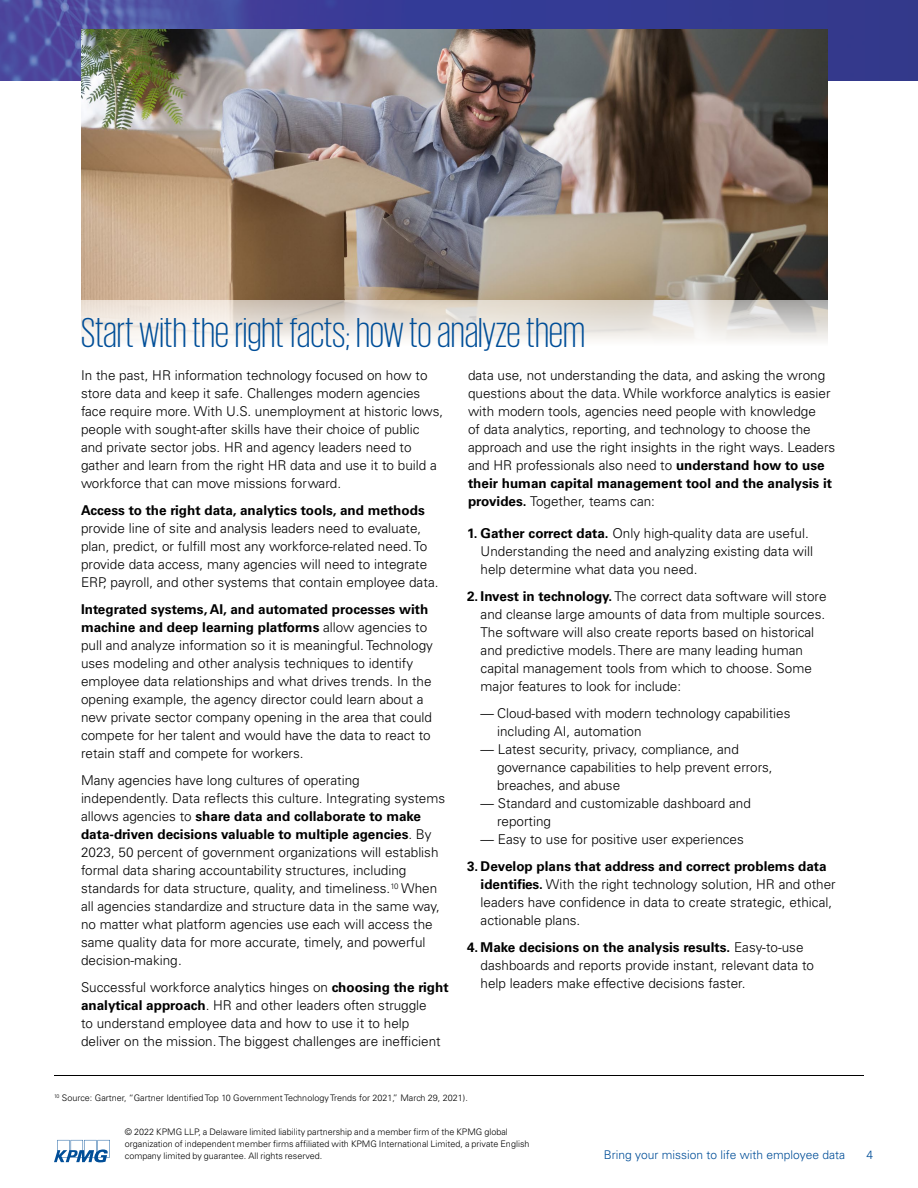
<style>
.page{position:relative;width:918px;height:1188px;background:#fff}
.page>*{position:absolute;margin:0;border:0;box-sizing:border-box;transform-origin:0 0}
.t1{font:300 42.75px "KPMG";color:#004e98}
.t2{font:300 13.5px/18px "Univers LT Std";color:#000}
.t3{font:700 13.5px "Univers LT Std";color:#000}
.t4{font:300 12px "Univers";color:#004e98}
.t5{font:300 9px/12px "Univers";color:#000}
.t6{font:300 9px "Univers LT Std";color:#000}
.s1{font-weight:700}
</style>
<div class="page">
<img style="left:81px;top:299px;width:746px;height:42px">
<img style="left:0;top:0;width:918px;height:81px">
<svg style="left:54px;top:1140px;width:56px;height:22px"></svg>
<hr style="left:54px;top:1075px;width:810px;height:1px;background:#000">
<img style="left:81px;top:29px;width:746px;height:270px">
<h1 class="t1" style="left:81px;top:312px;width:506px">Start with the right facts; how to analyze them</h1>
<p class="t2" style="left:81px;top:366px;width:364px">In the past, HR information technology focused on how to store data and keep it safe. Challenges modern agencies face require more. With U.S. unemployment at historic lows, people with sought-after skills have their choice of public and private sector jobs. HR and agency leaders need to gather and learn from the right HR data and use it to build a workforce that can move missions forward.</p>
<p class="t3" style="left:81px;top:503px;width:345px">Access to the right data, analytics tools, and methods</p>
<p class="t2" style="left:81px;top:519px;width:359px">provide line of site and analysis leaders need to evaluate, plan, predict, or fulfill most any workforce-related need. To provide data access, many agencies will need to integrate ERP, payroll, and other systems that contain employee data.</p>
<p class="t2" style="left:81px;top:600px;width:353px"><span class="s1">Integrated systems, AI, and automated processes with machine and deep learning platforms</span> allow agencies to pull and analyze information so it is meaningful. Technology uses modeling and other analysis techniques to identify employee data relationships and what drives trends. In the opening example, the agency director could learn about a new private sector company opening in the area that could compete for her talent and would have the data to react to retain staff and compete for workers.</p>
<p class="t2" style="left:81px;top:771px;width:366px">Many agencies have long cultures of operating independently. Data reflects this culture. Integrating systems allows agencies to <span class="s1">share data and collaborate to make data-driven decisions valuable to multiple agencies</span>. By 2023, 50 percent of government organizations will establish formal data sharing accountability structures, including standards for data structure, quality, and timeliness.<sup>10</sup> When all agencies standardize and structure data in the same way, no matter what platform agencies use each will access the same quality data for more accurate, timely, and powerful decision-making.</p>
<p class="t2" style="left:81px;top:978px;width:369px">Successful workforce analytics hinges on <span class="s1">choosing the right analytical approach</span>. HR and other leaders often struggle<br>to understand employee data and how to use it to help deliver on the mission. The biggest challenges are inefficient</p>
<p class="t2" style="left:468px;top:366px;width:369px">data use, not understanding the data, and asking the wrong questions about the data. While workforce analytics is easier with modern tools, agencies need people with knowledge<br>of data analytics, reporting, and technology to choose the approach and use the right insights in the right ways. Leaders and HR professionals also need to <span class="s1">understand how to use their human capital management tool and the analysis it provides.</span> Together, teams can:</p>
<p class="t2" style="left:481px;top:525px;width:334px;text-indent:-14px"><span class="s1">1. Gather correct data.</span> Only high-quality data are useful.<br>Understanding the need and analyzing existing data will help determine what data you need.</p>
<p class="t2" style="left:481px;top:587px;width:347px;text-indent:-14px"><span class="s1">2. Invest in technology.</span> The correct data software will store and cleanse large amounts of data from multiple sources.<br>The software will also create reports based on historical and predictive models. There are many leading human capital management tools from which to choose. Some major features to look for include:</p>
<p class="t2" style="left:497px;top:704px;width:295px;text-indent:-16px">— Cloud-based with modern technology capabilities including AI, automation</p>
<p class="t2" style="left:497px;top:740px;width:277px;text-indent:-16px">— Latest security, privacy, compliance, and governance capabilities to help prevent errors, breaches, and abuse</p>
<p class="t2" style="left:497px;top:794px;width:255px;text-indent:-16px">— Standard and customizable dashboard and reporting</p>
<p class="t2" style="left:481px;top:830px;width:265px">— Easy to use for positive user experiences</p>
<p class="t2" style="left:481px;top:857px;width:357px;text-indent:-14px"><span class="s1">3. Develop plans that address and correct problems data identifies.</span> With the right technology solution, HR and other leaders have confidence in data to create strategic, ethical, actionable plans.</p>
<p class="t2" style="left:481px;top:938px;width:335px;text-indent:-14px"><span class="s1">4. Make decisions on the analysis results.</span> Easy-to-use dashboards and reports provide instant, relevant data to help leaders make effective decisions faster.</p>
<p class="t6" style="left:54px;top:1092px;width:415px"><sup>10</sup> Source: Gartner, “Gartner Identified Top 10 Government Technology Trends for 2021,” March 29, 2021).</p>
<p class="t5" style="left:125px;top:1125px;width:406px">© 2022 KPMG LLP, a Delaware limited liability partnership and a member firm of the KPMG global organization of independent member firms affiliated with KPMG International Limited, a private English company limited by guarantee. All rights reserved.</p>
<p class="t4" style="left:604px;top:1147px;width:243px">Bring your mission to life with employee data</p>
<p class="t4" style="left:867px;top:1147px;width:8px">4</p>
</div>
